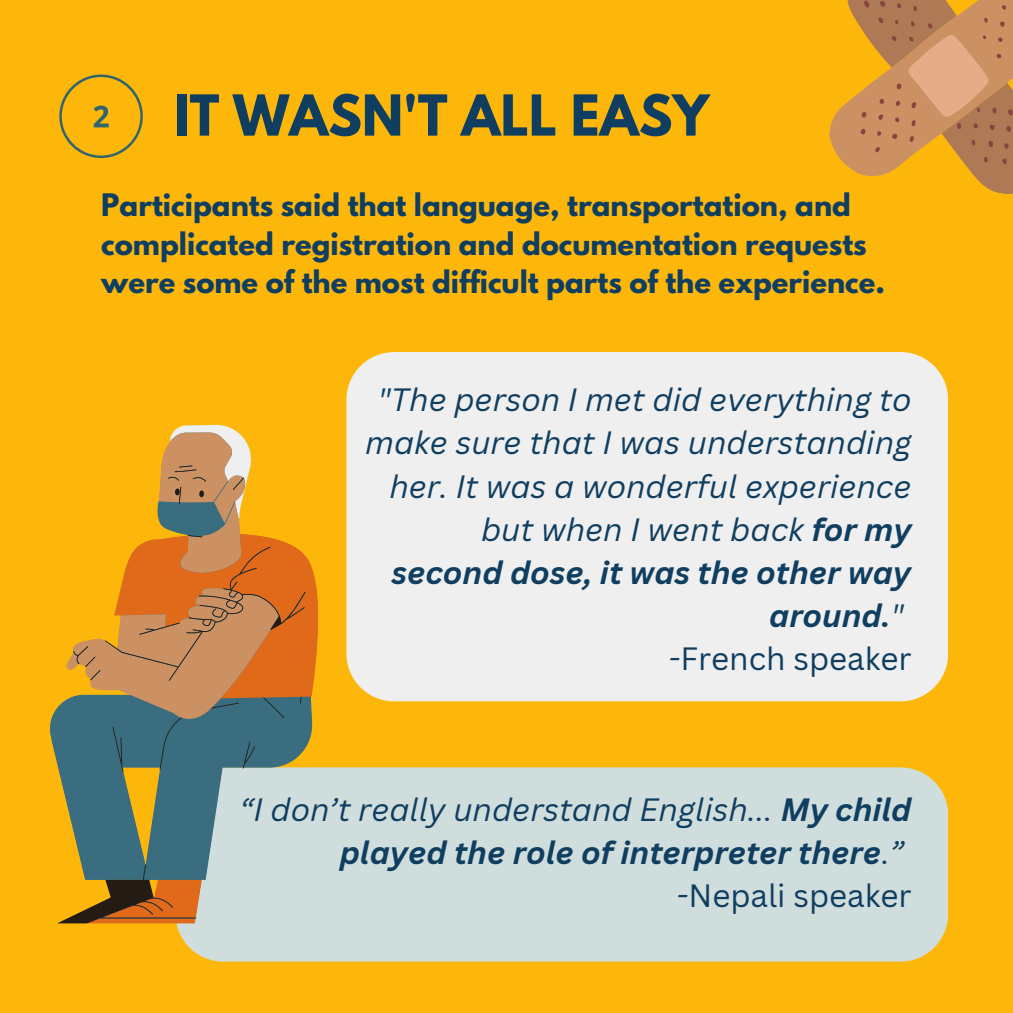
<style>
.page{position:relative;width:1013px;height:1013px;background:#fff}
.page>*{position:absolute;margin:0;border:0;box-sizing:border-box;transform-origin:0 0}
.t1{font:700 50px "League Spartan";color:#103e60}
.t2{font:italic 31.38px/43.1px "Canva Sans";color:#103e60;text-align:right}
.t3{font:italic 700 31.38px/43.1px "Canva Sans";color:#103e60;text-align:right}
.t4{font:31.38px "Canva Sans";color:#103e60}
.t5{font:700 27.5px/38.5px "League Spartan";color:#103e60}
.s1{font-weight:700}
.s2{font-style:italic}
.s3{font-weight:400}
</style>
<div class="page">
<div style="left:0;top:0;width:1012px;height:1012px;background:#fdb70b"></div>
<div style="left:175px;top:767px;width:773px;height:194px;background:#d0dddd"></div>
<svg style="left:305px;top:555px;width:23px;height:368px"></svg>
<svg style="left:173px;top:425px;width:64px;height:7px"></svg>
<svg style="left:161px;top:432px;width:90px;height:33px;fill:#cb9163"></svg>
<svg style="left:57px;top:465px;width:248px;height:458px"></svg>
<div style="left:346px;top:352px;width:602px;height:349px;background:#efefef"></div>
<svg style="left:829px;top:0;width:183px;height:194px"></svg>
<svg style="left:59px;top:75px;width:84px;height:83px"></svg>
<h2 class="t1" style="left:174px;top:91px;width:536px">IT WASN'T ALL EASY</h2>
<p class="t5" style="left:101px;top:189px;width:785px">Participants said that language, transportation, and complicated registration and documentation requests were some of the most difficult parts of the experience.</p>
<p class="t2" style="left:365px;top:377px;width:548px">"The person I met did everything to make sure that I was understanding her. It was a wonderful experience but when I went back <span class="s1">for my second dose, it was the other way around.</span>"</p>
<p class="t4" style="left:668px;top:636px;width:244px"><span class="s2">-</span>French speaker</p>
<p class="t3" style="left:239px;top:787px;width:673px"><span class="s3">“I don’t really understand English...</span> My child played the role of interpreter there<span class="s3">.”</span></p>
<p class="t4" style="left:676px;top:873px;width:236px"><span class="s2">-</span>Nepali speaker</p>
</div>
